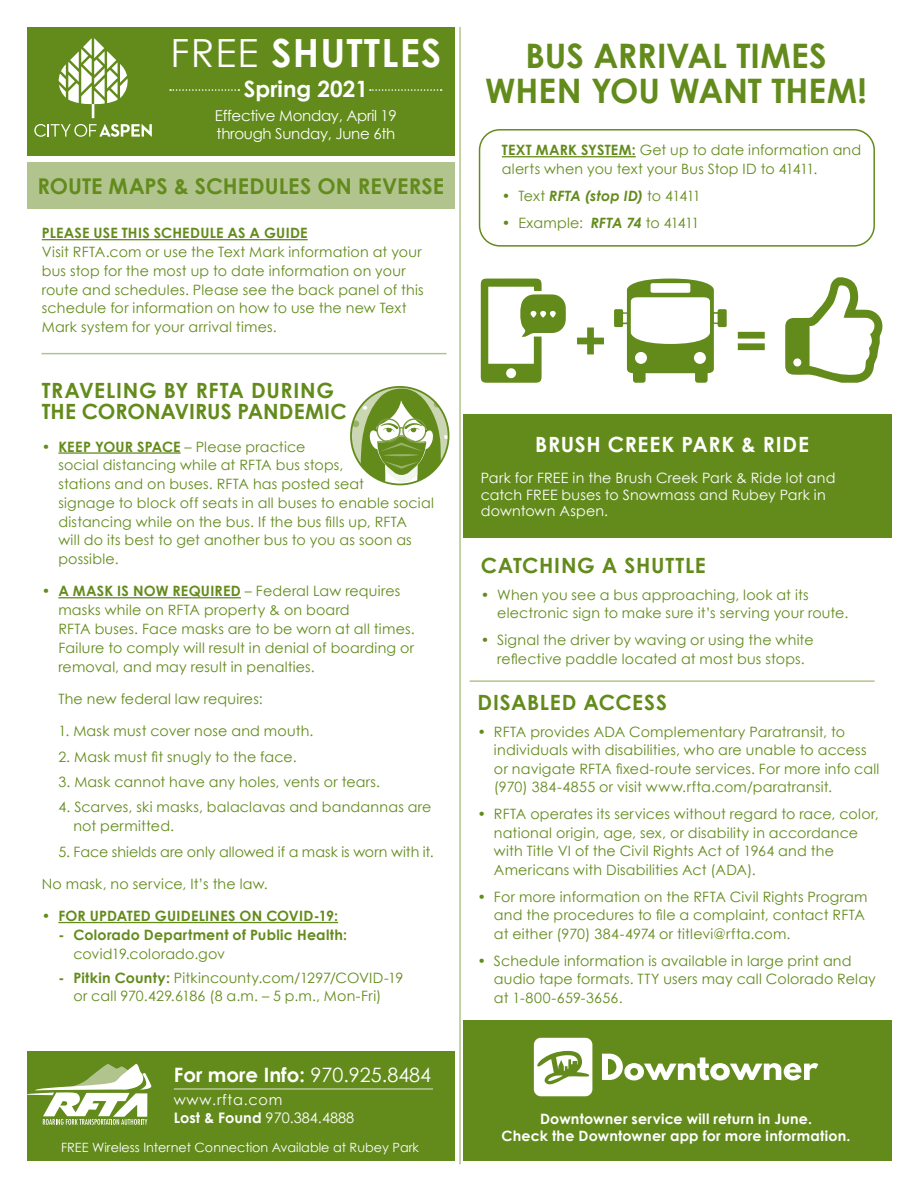
<style>
.page{position:relative;width:918px;height:1188px;background:#fff}
.page>*{position:absolute;margin:0;border:0;box-sizing:border-box;transform-origin:0 0}
.t1{font:700 55.2px "Century Gothic";color:#638b1c}
.t2{font:700 38.85px "Century Gothic";letter-spacing:.03em;color:#fff}
.t3{font:700 33.75px/35.2px "Century Gothic";letter-spacing:-.005em;color:#638b1c;text-align:center}
.t4{font:700 22.5px "Century Gothic";color:#fff}
.t5{font:700 21.75px "Century Gothic";color:#638b1c}
.t6{font:700 21px/21px "Century Gothic";letter-spacing:.005em;color:#638b1c}
.t7{font:700 21px "Century Gothic";letter-spacing:.025em;color:#638b1c}
.t8{font:700 21px "Century Gothic";letter-spacing:.03em;color:#fff}
.t9{font:700 19.8px "Century Gothic";color:#fff}
.t10{font:15px/18px "Century Gothic";letter-spacing:-.02em;color:#fff}
.t11{font:14.55px/17.2px "Century Gothic";letter-spacing:.025em;color:#fff}
.t12{font:14.25px/18.8px "Century Gothic";letter-spacing:.015em;color:#638b1c}
.t13{font:700 14.25px "Century Gothic";letter-spacing:.015em;color:#638b1c}
.t14{font:14.25px/16.5px "Century Gothic";letter-spacing:.015em;color:#fff}
.t15{font:700 14.25px/16.5px "Century Gothic";letter-spacing:.015em;color:#fff;text-align:center}
.t16{font:14.25px "Century Gothic";letter-spacing:-.04em;color:#638b1c}
.t17{font:14.25px "Century Gothic";letter-spacing:-.005em;color:#638b1c}
.t18{font:12.75px "Century Gothic";color:#fff}
.s1{font-weight:400}
.s2{font-weight:700}
.s3{font-weight:700;font-style:italic}
</style>
<div class="page">
<div style="left:27px;top:27px;width:427px;height:128px;background:#638b1c"></div>
<div style="left:27px;top:162px;width:427px;height:47px;background:#b1c48e"></div>
<svg style="left:59px;top:38px;width:69px;height:80px"></svg>
<svg style="left:34px;top:124px;width:118px;height:13px"></svg>
<hr style="left:470px;top:680px;width:405px;height:2px;background:#b1c48e">
<hr style="left:42px;top:353px;width:405px;height:1px;background:#b1c48e">
<div style="left:27px;top:1052px;width:427px;height:109px;background:#638b1c"></div>
<hr style="left:174px;top:1088px;width:259px;height:2px;background:#b1c48e">
<svg style="left:370px;top:89px;width:72px;height:2px"></svg>
<svg style="left:170px;top:89px;width:69px;height:2px"></svg>
<svg style="left:27px;top:1063px;width:125px;height:62px"></svg>
<div style="left:464px;top:414px;width:428px;height:124px;background:#638b1c"></div>
<div style="left:464px;top:1020px;width:428px;height:141px;background:#638b1c"></div>
<hr style="left:42px;top:239px;width:266px;height:1px;background:#638b1c">
<svg style="left:481px;top:279px;width:85px;height:104px"></svg>
<svg style="left:785px;top:277px;width:98px;height:106px"></svg>
<div style="left:479px;top:129px;width:396px;height:118px;border:2px solid #638b1c;border-radius:20px"></div>
<hr style="left:502px;top:156px;width:134px;height:1px;background:#638b1c">
<div style="left:633px;top:370px;width:13px;height:13px;background:#638b1c;border-radius:3px"></div>
<div style="left:695px;top:370px;width:13px;height:13px;background:#638b1c;border-radius:3px"></div>
<div style="left:718px;top:309px;width:9px;height:18px;background:#638b1c;border-radius:2px"></div>
<div style="left:614px;top:309px;width:9px;height:18px;background:#638b1c;border-radius:2px"></div>
<svg style="left:621px;top:279px;width:98px;height:94px"></svg>
<hr style="left:58px;top:452px;width:123px;height:2px;background:#638b1c">
<hr style="left:58px;top:597px;width:183px;height:1px;background:#638b1c">
<hr style="left:58px;top:922px;width:280px;height:1px;background:#638b1c">
<svg style="left:351px;top:387px;width:98px;height:97px"></svg>
<div style="left:350px;top:386px;width:99px;height:99px;border:2px solid #638b1c;border-radius:50%"></div>
<svg style="left:534px;top:1038px;width:58px;height:58px"></svg>
<svg style="left:602px;top:1054px;width:216px;height:26px"></svg>
<hr style="left:459px;top:27px;width:2px;height:1137px;background:#b1c48e">
<h2 class="t2" style="left:171px;top:29px;width:272px"><span class="s1">FREE</span> SHUTTLES</h2>
<h3 class="t4" style="left:244px;top:74px;width:126px">Spring 2021</h3>
<p class="t10" style="left:215px;top:107px;width:184px">Effective Monday, April 19 through Sunday, June 6th</p>
<h3 class="t5" style="left:37px;top:172px;width:408px">ROUTE MAPS &amp; SCHEDULES ON REVERSE</h3>
<p class="t13" style="left:42px;top:224px;width:267px">PLEASE USE THIS SCHEDULE AS A GUIDE</p>
<p class="t12" style="left:42px;top:242px;width:383px">Visit RFTA.com or use the Text Mark information at your bus stop for the most up to date information on your route and schedules. Please see the back panel of this schedule for information on how to use the new Text Mark system for your arrival times.</p>
<h3 class="t6" style="left:42px;top:380px;width:306px">TRAVELING BY RFTA DURING<br>THE CORONAVIRUS PANDEMIC</h3>
<p class="t12" style="left:58px;top:437px;width:377px;text-indent:-17px">• <span class="s2">KEEP YOUR SPACE</span> – Please practice<br>social distancing while at RFTA bus stops,<br>stations and on buses. RFTA has posted seat<br>signage to block off seats in all buses to enable social distancing while on the bus. If the bus fills up, RFTA<br>will do its best to get another bus to you as soon as possible.</p>
<p class="t12" style="left:58px;top:582px;width:358px;text-indent:-17px">• <span class="s2">A MASK IS NOW REQUIRED</span> – Federal Law requires masks while on RFTA property &amp; on board<br>RFTA buses. Face masks are to be worn at all times.<br>Failure to comply will result in denial of boarding or removal, and may result in penalties.</p>
<p class="t12" style="left:58px;top:689px;width:206px">The new federal law requires:</p>
<p class="t12" style="left:58px;top:721px;width:257px">1. Mask must cover nose and mouth.</p>
<p class="t12" style="left:58px;top:747px;width:240px">2. Mask must fit snugly to the face.</p>
<p class="t12" style="left:58px;top:772px;width:323px">3. Mask cannot have any holes, vents or tears.</p>
<p class="t12" style="left:73px;top:798px;width:360px;text-indent:-15px">4. Scarves, ski masks, balaclavas and bandannas are not permitted.</p>
<p class="t12" style="left:58px;top:842px;width:377px">5. Face shields are only allowed if a mask is worn with it.</p>
<p class="t12" style="left:42px;top:874px;width:228px">No mask, no service, It’s the law.</p>
<p class="t13" style="left:42px;top:907px;width:298px"><span class="s1">•</span> FOR UPDATED GUIDELINES ON COVID-19:</p>
<p class="t13" style="left:58px;top:926px;width:290px">- Colorado Department of Public Health:</p>
<p class="t12" style="left:73px;top:944px;width:153px">covid19.colorado.gov</p>
<p class="t12" style="left:58px;top:968px;width:346px;text-align:center"><span class="s2">- Pitkin County:</span> Pitkincounty.com/1297/COVID-19 or call 970.429.6186 (8 a.m. – 5 p.m., Mon-Fri)</p>
<h3 class="t9" style="left:174px;top:1063px;width:259px">For more Info: <span class="s1">970.925.8484</span></h3>
<p class="t11" style="left:174px;top:1091px;width:182px">www.rfta.com<br><span class="s2">Lost &amp; Found</span> 970.384.4888</p>
<p class="t18" style="left:61px;top:1139px;width:359px">FREE Wireless Internet Connection Available at Rubey Park</p>
<h3 class="t3" style="left:485px;top:37px;width:383px">BUS ARRIVAL TIMES<br>WHEN YOU WANT THEM!</h3>
<p class="t12" style="left:502px;top:141px;width:361px"><span class="s2">TEXT MARK SYSTEM:</span> Get up to date information and alerts when you text your Bus Stop ID to 41411.</p>
<p class="t16" style="left:502px;top:187px;width:200px">• Text <span class="s3">RFTA (stop ID)</span> to 41411</p>
<p class="t17" style="left:502px;top:214px;width:199px">• Example: <span class="s3">RFTA 74</span> to 41411</p>
<h1 class="t1" style="left:574px;top:306px;width:35px">+</h1>
<h1 class="t1" style="left:735px;top:306px;width:35px">=</h1>
<h3 class="t8" style="left:535px;top:431px;width:275px">BRUSH CREEK PARK &amp; RIDE</h3>
<p class="t14" style="left:481px;top:470px;width:356px">Park for FREE in the Brush Creek Park &amp; Ride lot and catch FREE buses to Snowmass and Rubey Park in downtown Aspen.</p>
<h3 class="t7" style="left:481px;top:552px;width:226px">CATCHING A SHUTTLE</h3>
<p class="t12" style="left:497px;top:585px;width:353px;text-indent:-17px">• When you see a bus approaching, look at its electronic sign to make sure it’s serving your route.</p>
<p class="t12" style="left:481px;top:631px;width:334px;text-align:center">• Signal the driver by waving or using the white reflective paddle located at most bus stops.</p>
<h3 class="t7" style="left:477px;top:689px;width:191px">DISABLED ACCESS</h3>
<p class="t12" style="left:494px;top:722px;width:387px;text-indent:-17px">• RFTA provides ADA Complementary Paratransit, to individuals with disabilities, who are unable to access or navigate RFTA fixed-route services. For more info call (970) 384-4855 or visit www.rfta.com/paratransit.</p>
<p class="t12" style="left:494px;top:805px;width:386px;text-indent:-17px">• RFTA operates its services without regard to race, color, national origin, age, sex, or disability in accordance with Title VI of the Civil Rights Act of 1964 and the Americans with Disabilities Act (ADA).</p>
<p class="t12" style="left:494px;top:887px;width:375px;text-indent:-17px">• For more information on the RFTA Civil Rights Program and the procedures to file a complaint, contact RFTA at either (970) 384-4974 or titlevi@rfta.com.</p>
<p class="t12" style="left:494px;top:951px;width:383px;text-indent:-17px">• Schedule information is available in large print and audio tape formats. TTY users may call Colorado Relay at 1-800-659-3656.</p>
<p class="t15" style="left:502px;top:1110px;width:351px">Downtowner service will return in June.<br>Check the Downtowner app for more information.</p>
</div>
